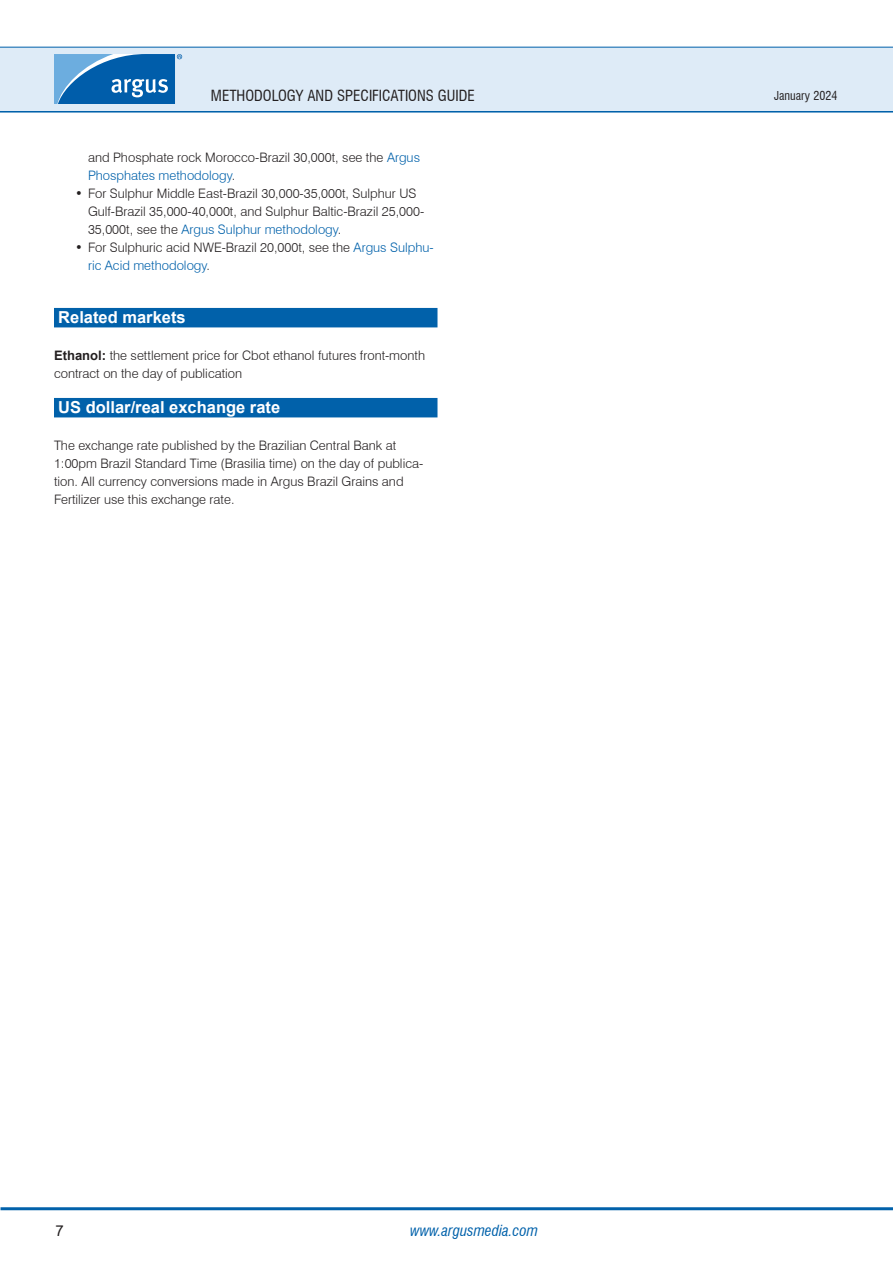
<style>
.page{position:relative;width:893px;height:1263px;background:#fff}
.page>*{position:absolute;margin:0;border:0;box-sizing:border-box;transform-origin:0 0}
.H1_-_Section_header_-_WOB{font:700 16.5px "Arial";color:#fff}
.t1{font:condensed 15px "Swiss 721 BT";color:#231f20}
.t2{font:italic condensed 15px "Swiss 721 BT";color:#0161aa}
.t3{font:15px "Arial";color:#231f20}
.P1_-_Body_Text{font:300 13.05px/18px "Swiss 721 BT";color:#231f20}
.t4{font:condensed 12px "Swiss 721 BT";color:#231f20}
.s1{color:#0161aa}
.s2{font-family:"Arial";font-weight:700}
</style>
<div class="page">
<hr style="left:0;top:110px;width:893px;height:3px;background:#0161aa">
<div style="left:0;top:47px;width:893px;height:64px;background:#deebf7"></div>
<hr style="left:0;top:47px;width:893px;height:1px;background:#0161aa">
<hr style="left:1px;top:1207px;width:892px;height:3px;background:#0161aa">
<svg style="left:54px;top:54px;width:128px;height:50px;background:#3883c0"></svg>
<div style="left:54px;top:308px;width:383px;height:19px;background:#0161aa"></div>
<div style="left:54px;top:398px;width:383px;height:19px;background:#0161aa"></div>
<p class="t1" style="left:211px;top:86px;width:265px">METHODOLOGY AND SPECIFICATIONS GUIDE</p>
<p class="P1_-_Body_Text" style="left:88px;top:148px;width:334px">and Phosphate rock Morocco-Brazil 30,000t, see the <span class="s1">Argus<br>Phosphates methodology</span>.</p>
<p class="P1_-_Body_Text" style="left:88px;top:184px;width:338px;text-indent:-13px">• For Sulphur Middle East-Brazil 30,000-35,000t, Sulphur US<br>Gulf-Brazil 35,000-40,000t, and Sulphur Baltic-Brazil 25,000-<br>35,000t, see the <span class="s1">Argus Sulphur methodology</span>.</p>
<p class="P1_-_Body_Text" style="left:88px;top:238px;width:347px;text-indent:-13px">• For Sulphuric acid NWE-Brazil 20,000t, see the <span class="s1">Argus Sulphu&shy;ric Acid methodology</span>.</p>
<p class="H1_-_Section_header_-_WOB" style="left:58px;top:306px;width:129px">Related markets</p>
<p class="P1_-_Body_Text" style="left:54px;top:346px;width:373px"><span class="s2">Ethanol:</span> the settlement price for Cbot ethanol futures front-month contract on the day of publication</p>
<p class="H1_-_Section_header_-_WOB" style="left:58px;top:396px;width:223px">US dollar/real exchange rate</p>
<p class="P1_-_Body_Text" style="left:54px;top:436px;width:371px">The exchange rate published by the Brazilian Central Bank at 1:00pm Brazil Standard Time (Brasilia time) on the day of publica&shy;tion. All currency conversions made in Argus Brazil Grains and Fertilizer use this exchange rate.</p>
<p class="t4" style="left:774px;top:88px;width:65px">January 2024</p>
<p class="t3" style="left:55px;top:1220px;width:10px">7</p>
<p class="t2" style="left:410px;top:1221px;width:129px">www.argusmedia.com</p>
</div>
